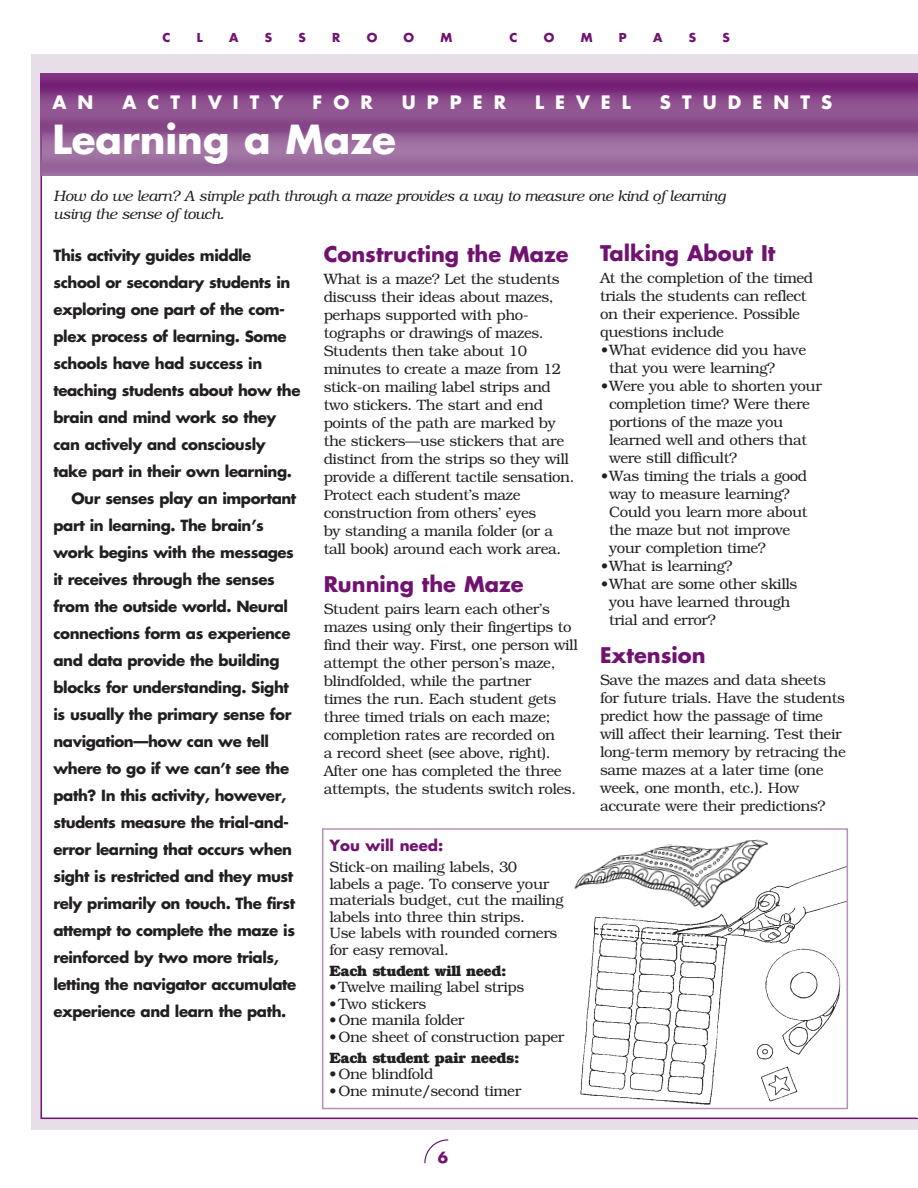
<style>
.page{position:relative;width:918px;height:1188px;background:#fff}
.page>*{position:absolute;margin:0;border:0;box-sizing:border-box;transform-origin:0 0}
.t1{font:700 39px "Futura";color:#fff}
.t2{font:700 21px "Futura";color:#711271}
.t3{font:700 18px "Futura";letter-spacing:.615em;color:#fff}
.t4{font:300 15px/18px "Bookman";letter-spacing:-.025em;color:#231f20}
.t5{font:700 15px "Futura";letter-spacing:-.03em;color:#231f20}
.t6{font:italic 300 15px/18px "Bookman";letter-spacing:-.025em;color:#231f20}
.t7{font:700 15px "Bookman";letter-spacing:-.03em;color:#231f20}
.t8{font:700 15px "Futura";color:#711271}
.t9{font:700 12px "Futura";color:#711271}
</style>
<div class="page">
<div style="left:32px;top:55px;width:886px;height:1075px;background:#e8deea"></div>
<div style="left:40px;top:176px;width:878px;height:943px;background:#fff"></div>
<hr style="left:917px;top:144px;width:1px;height:973px;background:#fff">
<hr style="left:40px;top:73px;width:878px;height:3px;background:#711471">
<hr style="left:40px;top:76px;width:878px;height:3px;background:#731773">
<hr style="left:40px;top:79px;width:878px;height:3px;background:#731a74">
<hr style="left:40px;top:82px;width:878px;height:3px;background:#751d75">
<hr style="left:40px;top:85px;width:878px;height:3px;background:#762076">
<hr style="left:40px;top:88px;width:878px;height:3px;background:#762477">
<hr style="left:40px;top:91px;width:878px;height:3px;background:#782778">
<hr style="left:40px;top:94px;width:878px;height:3px;background:#792a79">
<hr style="left:40px;top:97px;width:878px;height:3px;background:#7a2d7a">
<hr style="left:40px;top:100px;width:878px;height:3px;background:#7a307b">
<hr style="left:40px;top:101px;width:878px;height:4px;background:#8f5090">
<hr style="left:40px;top:104px;width:878px;height:4px;background:#915592">
<hr style="left:40px;top:108px;width:878px;height:4px;background:#925793">
<hr style="left:40px;top:111px;width:878px;height:3px;background:#7e397f">
<hr style="left:40px;top:114px;width:878px;height:3px;background:#803b81">
<hr style="left:40px;top:117px;width:878px;height:3px;background:#813d82">
<hr style="left:40px;top:120px;width:878px;height:3px;background:#823f83">
<hr style="left:40px;top:123px;width:878px;height:3px;background:#834285">
<hr style="left:40px;top:126px;width:878px;height:3px;background:#844586">
<hr style="left:40px;top:129px;width:878px;height:3px;background:#854787">
<hr style="left:40px;top:132px;width:878px;height:3px;background:#874989">
<hr style="left:40px;top:135px;width:878px;height:3px;background:#884c8a">
<hr style="left:40px;top:138px;width:878px;height:3px;background:#894e8c">
<hr style="left:40px;top:141px;width:878px;height:4px;background:#9e6da0">
<hr style="left:40px;top:143px;width:878px;height:4px;background:#a172a3">
<hr style="left:40px;top:146px;width:878px;height:4px;background:#a275a5">
<hr style="left:40px;top:150px;width:878px;height:4px;background:#a376a6">
<hr style="left:40px;top:152px;width:878px;height:3px;background:#8e5892">
<hr style="left:40px;top:155px;width:878px;height:3px;background:#905a93">
<hr style="left:40px;top:158px;width:878px;height:3px;background:#915c95">
<hr style="left:40px;top:161px;width:878px;height:3px;background:#925f96">
<hr style="left:40px;top:164px;width:878px;height:3px;background:#946198">
<hr style="left:40px;top:167px;width:878px;height:3px;background:#956399">
<hr style="left:40px;top:170px;width:878px;height:3px;background:#97669b">
<hr style="left:40px;top:173px;width:878px;height:3px;background:#98689c">
<div style="left:570px;top:854px;width:277px;height:255px;background:#fff"></div>
<img style="left:580px;top:866px;width:265px;height:239px">
<img style="left:755px;top:946px;width:86px;height:157px">
<svg style="left:424px;top:1139px;width:25px;height:25px"></svg>
<img style="left:572px;top:836px;width:206px;height:75px">
<div style="left:322px;top:828px;width:526px;height:281px;border:2px solid #b491b9"></div>
<p class="t9" style="left:162px;top:32px;width:9px">C</p>
<p class="t9" style="left:197px;top:32px;width:7px">L</p>
<p class="t9" style="left:229px;top:32px;width:11px">A</p>
<p class="t9" style="left:265px;top:32px;width:9px">S</p>
<p class="t9" style="left:298px;top:32px;width:9px">S</p>
<p class="t9" style="left:332px;top:32px;width:10px">R</p>
<p class="t9" style="left:367px;top:32px;width:12px">O</p>
<p class="t9" style="left:404px;top:32px;width:12px">O</p>
<p class="t9" style="left:441px;top:32px;width:13px">M</p>
<p class="t9" style="left:510px;top:32px;width:9px">C</p>
<p class="t9" style="left:544px;top:32px;width:12px">O</p>
<p class="t9" style="left:581px;top:32px;width:13px">M</p>
<p class="t9" style="left:619px;top:32px;width:9px">P</p>
<p class="t9" style="left:653px;top:32px;width:11px">A</p>
<p class="t9" style="left:689px;top:32px;width:9px">S</p>
<p class="t9" style="left:723px;top:32px;width:9px">S</p>
<p class="t3" style="left:52px;top:94px;width:43px">A N</p>
<p class="t3" style="left:122px;top:94px;width:163px">ACTIVITY</p>
<p class="t3" style="left:312px;top:94px;width:62px">FOR</p>
<p class="t3" style="left:402px;top:94px;width:106px">UPPER</p>
<p class="t3" style="left:535px;top:94px;width:97px">LEVEL</p>
<p class="t3" style="left:660px;top:94px;width:174px">STUDENTS</p>
<h1 class="t1" style="left:52px;top:122px;width:345px">Learning a Maze</h1>
<p class="t6" style="left:53px;top:187px;width:674px">How do we learn? A simple path through a maze provides a way to measure one kind of learning using the sense of touch.</p>
<p class="t5" style="left:53px;top:249px;width:199px">This activity guides middle</p>
<p class="t5" style="left:53px;top:276px;width:239px">school or secondary students in</p>
<p class="t5" style="left:53px;top:303px;width:233px">exploring one part of the com-</p>
<p class="t5" style="left:53px;top:330px;width:235px">plex process of learning. Some</p>
<p class="t5" style="left:53px;top:357px;width:210px">schools have had success in</p>
<p class="t5" style="left:53px;top:384px;width:249px">teaching students about how the</p>
<p class="t5" style="left:53px;top:411px;width:225px">brain and mind work so they</p>
<p class="t5" style="left:53px;top:438px;width:214px">can actively and consciously</p>
<p class="t5" style="left:53px;top:465px;width:240px">take part in their own learning.</p>
<p class="t5" style="left:71px;top:492px;width:226px">Our senses play an important</p>
<p class="t5" style="left:53px;top:519px;width:212px">part in learning. The brain’s</p>
<p class="t5" style="left:53px;top:546px;width:242px">work begins with the messages</p>
<p class="t5" style="left:53px;top:573px;width:223px">it receives through the senses</p>
<p class="t5" style="left:53px;top:600px;width:236px">from the outside world. Neural</p>
<p class="t5" style="left:53px;top:627px;width:239px">connections form as experience</p>
<p class="t5" style="left:53px;top:654px;width:228px">and data provide the building</p>
<p class="t5" style="left:53px;top:681px;width:237px">blocks for understanding. Sight</p>
<p class="t5" style="left:53px;top:708px;width:240px">is usually the primary sense for</p>
<p class="t5" style="left:53px;top:735px;width:217px">navigation—how can we tell</p>
<p class="t5" style="left:53px;top:762px;width:237px">where to go if we can’t see the</p>
<p class="t5" style="left:53px;top:789px;width:234px">path? In this activity, however,</p>
<p class="t5" style="left:53px;top:816px;width:237px">students measure the trial-and-</p>
<p class="t5" style="left:53px;top:843px;width:240px">error learning that occurs when</p>
<p class="t5" style="left:53px;top:870px;width:241px">sight is restricted and they must</p>
<p class="t5" style="left:53px;top:897px;width:243px">rely primarily on touch. The first</p>
<p class="t5" style="left:53px;top:924px;width:243px">attempt to complete the maze is</p>
<p class="t5" style="left:53px;top:951px;width:227px">reinforced by two more trials,</p>
<p class="t5" style="left:53px;top:978px;width:244px">letting the navigator accumulate</p>
<p class="t5" style="left:53px;top:1005px;width:235px">experience and learn the path.</p>
<h2 class="t2" style="left:324px;top:244px;width:247px">Constructing the Maze</h2>
<p class="t4" style="left:324px;top:270px;width:252px">What is a maze? Let the students discuss their ideas about mazes, perhaps supported with pho&shy;tographs or drawings of mazes.<br>Students then take about 10 minutes to create a maze from 12 stick-on mailing label strips and two stickers. The start and end points of the path are marked by the stickers—use stickers that are distinct from the strips so they will provide a different tactile sensation.<br>Protect each student’s maze construction from others’ eyes<br>by standing a manila folder (or a tall book) around each work area.</p>
<h2 class="t2" style="left:324px;top:574px;width:201px">Running the Maze</h2>
<p class="t4" style="left:324px;top:600px;width:256px">Student pairs learn each other’s mazes using only their fingertips to find their way. First, one person will attempt the other person’s maze, blindfolded, while the partner<br>times the run. Each student gets three timed trials on each maze; completion rates are recorded on<br>a record sheet (see above, right).<br>After one has completed the three attempts, the students switch roles.</p>
<p class="t8" style="left:329px;top:839px;width:115px">You will need:</p>
<p class="t4" style="left:329px;top:859px;width:236px;line-height:16.5px">Stick-on mailing labels, 30<br>labels a page. To conserve your materials budget, cut the mailing labels into three thin strips.<br>Use labels with rounded corners for easy removal.</p>
<p class="t7" style="left:329px;top:965px;width:179px">Each student will need:</p>
<p class="t4" style="left:329px;top:978px;width:196px">• Twelve mailing label strips</p>
<p class="t4" style="left:329px;top:995px;width:98px">• Two stickers</p>
<p class="t4" style="left:329px;top:1011px;width:137px">• One manila folder</p>
<p class="t4" style="left:329px;top:1028px;width:237px">• One sheet of construction paper</p>
<p class="t7" style="left:329px;top:1052px;width:192px">Each student pair needs:</p>
<p class="t4" style="left:329px;top:1065px;width:105px">• One blindfold</p>
<p class="t4" style="left:329px;top:1082px;width:193px">• One minute/second timer</p>
<p class="t8" style="left:438px;top:1150px;width:12px">6</p>
<h2 class="t2" style="left:600px;top:244px;width:177px">Talking About It</h2>
<p class="t4" style="left:600px;top:269px;width:215px">At the completion of the timed trials the students can reflect on their experience. Possible questions include</p>
<p class="t4" style="left:609px;top:341px;width:199px;text-indent:-8px">•What evidence did you have that you were learning?</p>
<p class="t4" style="left:609px;top:377px;width:215px;text-indent:-8px">•Were you able to shorten your completion time? Were there portions of the maze you learned well and others that were still difficult?</p>
<p class="t4" style="left:609px;top:467px;width:200px;text-indent:-8px">•Was timing the trials a good way to measure learning?<br>Could you learn more about the maze but not improve your completion time?</p>
<p class="t4" style="left:601px;top:557px;width:133px">•What is learning?</p>
<p class="t4" style="left:609px;top:575px;width:190px;text-indent:-8px">•What are some other skills you have learned through trial and error?</p>
<h2 class="t2" style="left:600px;top:646px;width:107px">Extension</h2>
<p class="t4" style="left:600px;top:671px;width:247px">Save the mazes and data sheets for future trials. Have the students predict how the passage of time will affect their learning. Test their long-term memory by retracing the same mazes at a later time (one week, one month, etc.). How accurate were their predictions?</p>
</div>
